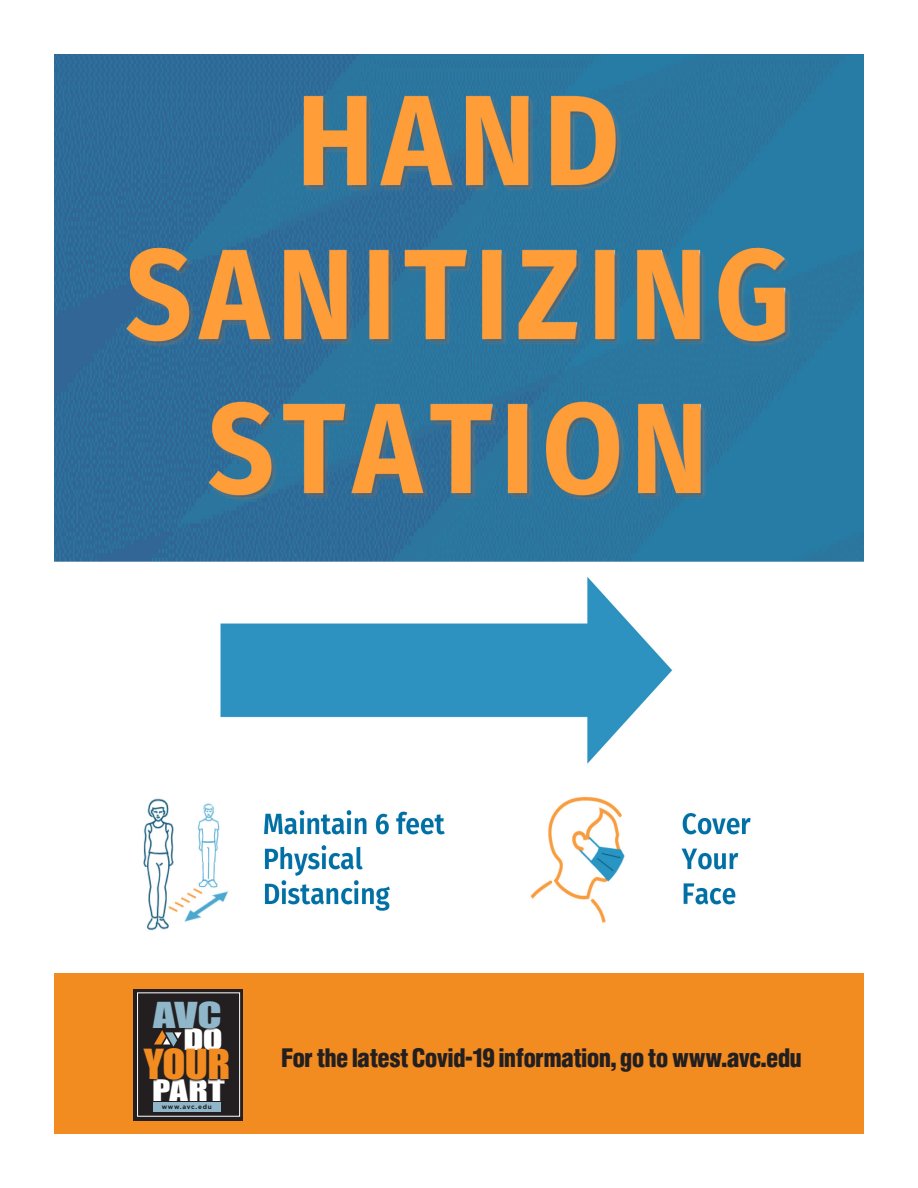
<style>
.page{position:relative;width:918px;height:1188px;background:#fff}
.page>*{position:absolute;margin:0;border:0;box-sizing:border-box;transform-origin:0 0}
.t1{font:38.1px "Impact";color:#f28b20;scale:1.11 1}
.t2{font:32.85px "Impact";color:#8fb7c9;scale:1.33 1}
.t3{font:27.15px "Impact";letter-spacing:-.01em;color:#fff;scale:1.33 1}
.t4{font:25.5px "Europa Gro SHOP Bol Con";letter-spacing:.02em;color:#231f20}
.t5{font:700 6.3px "Gotham";letter-spacing:.11em;color:#231f20}
</style>
<div class="page">
<img style="left:54px;top:54px;width:810px;height:877px">
<div style="left:54px;top:973px;width:810px;height:161px;background:#f28b20"></div>
<div style="left:133px;top:989px;width:110px;height:131px;background:#231f20"></div>
<div style="left:137px;top:993px;width:103px;height:124px;border:1px solid #fff"></div>
<div style="left:153px;top:1102px;width:67px;height:9px;background:#8fb7c9"></div>
<svg style="left:154px;top:1030px;width:28px;height:17px"></svg>
<p class="t2" style="left:153px;top:990px;width:53px">AVC</p>
<p class="t3" style="left:183px;top:1018px;width:31px">DO</p>
<p class="t1" style="left:144px;top:1035px;width:79px">YOUR</p>
<p class="t5" style="left:162px;top:1102px;width:51px">www.avc.edu</p>
<p class="t3" style="left:152px;top:1069px;width:56px">PART</p>
<p class="t4" style="left:282px;top:1043px;width:521px">For the latest Covid-19 information, go to www.avc.edu</p>
</div>
